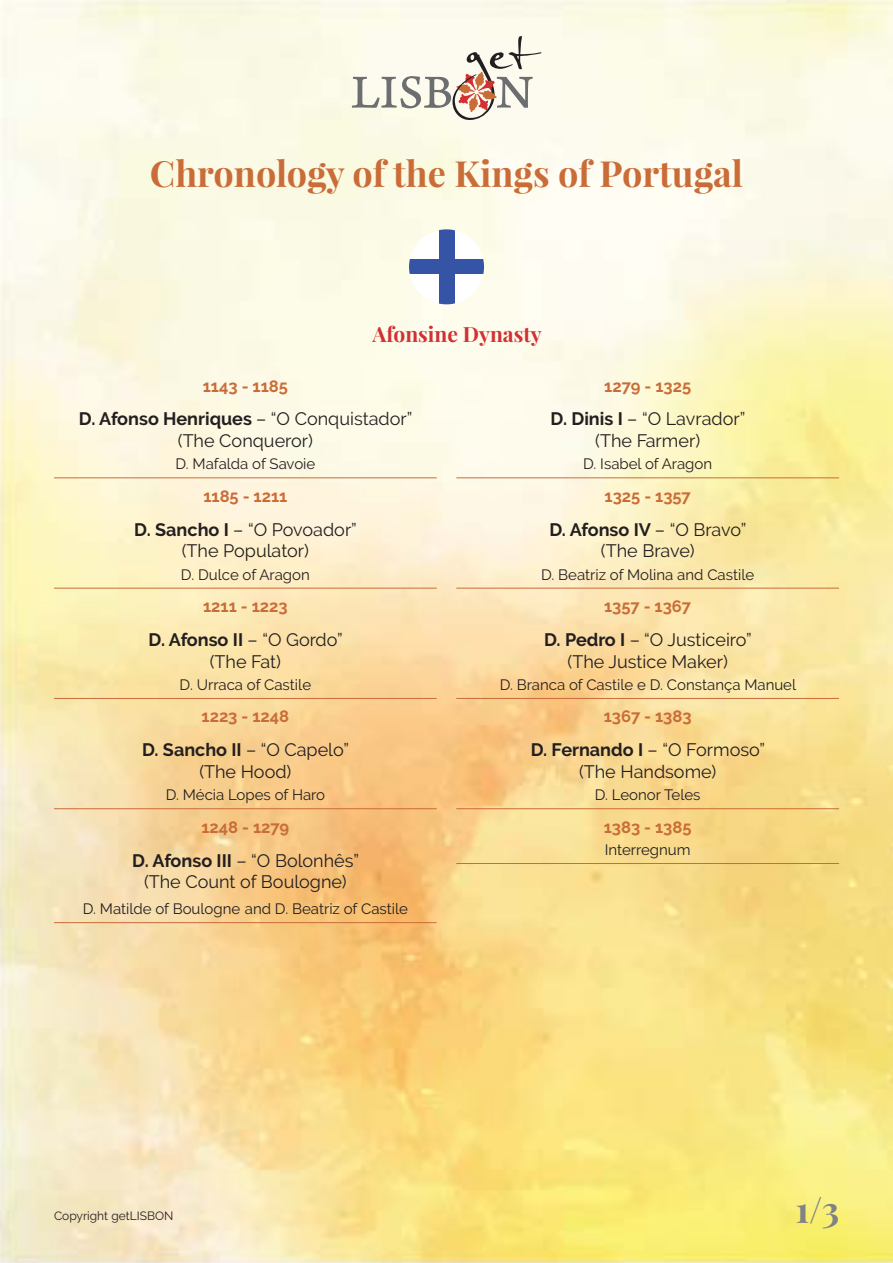
<style>
.page{position:relative;width:893px;height:1263px;background:#fff}
.page>*{position:absolute;margin:0;border:0;box-sizing:border-box;transform-origin:0 0}
.t1{font:700 36px "Playfair Display";color:#ca6c38}
.t2{font:700 36px "Playfair Display";color:#808285}
.t3{font:700 21px "Playfair Display";color:#d23033}
.t4{font:18px/21.6px "Raleway";color:#231f20;text-align:center}
.t5{font:700 16.5px "Raleway";color:#ca6c38}
.t6{font:15px "Raleway";color:#231f20}
.t7{font:12px "Raleway";color:#231f20}
.s1{font-weight:700}
</style>
<div class="page">
<img style="left:0;top:0;width:893px;height:1263px">
<div style="left:409px;top:229px;width:75px;height:75px;background:#fff;border-radius:50%"></div>
<div style="left:439px;top:229px;width:15px;height:75px;background:#3654a5"></div>
<div style="left:409px;top:259px;width:75px;height:15px;background:#3654a5"></div>
<svg style="left:352px;top:35px;width:189px;height:85px"></svg>
<hr style="left:54px;top:478px;width:383px;height:1px;background:#ca6c38">
<hr style="left:54px;top:588px;width:383px;height:1px;background:#ca6c38">
<hr style="left:54px;top:698px;width:383px;height:1px;background:#ca6c38">
<hr style="left:54px;top:808px;width:383px;height:1px;background:#ca6c38">
<hr style="left:54px;top:922px;width:383px;height:1px;background:#ca6c38">
<hr style="left:456px;top:478px;width:383px;height:1px;background:#ca6c38">
<hr style="left:456px;top:588px;width:383px;height:1px;background:#ca6c38">
<hr style="left:456px;top:698px;width:383px;height:1px;background:#ca6c38">
<hr style="left:456px;top:808px;width:383px;height:1px;background:#ca6c38">
<hr style="left:456px;top:863px;width:383px;height:1px;background:#ca6c38">
<h1 class="t1" style="left:150px;top:159px;width:594px">Chronology of the Kings of Portugal</h1>
<p class="t3" style="left:372px;top:325px;width:171px">Afonsine Dynasty</p>
<p class="t5" style="left:203px;top:376px;width:87px">1143 - 1185</p>
<p class="t4" style="left:79px;top:408px;width:335px"><span class="s1">D. Afonso Henriques</span> – “O Conquistador” (The Conqueror)</p>
<p class="t6" style="left:175px;top:455px;width:141px">D. Mafalda of Savoie</p>
<p class="t5" style="left:203px;top:486px;width:85px">1185 - 1211</p>
<p class="t4" style="left:134px;top:519px;width:224px"><span class="s1">D. Sancho I</span> – “O Povoador” (The Populator)</p>
<p class="t6" style="left:181px;top:566px;width:130px">D. Dulce of Aragon</p>
<p class="t5" style="left:203px;top:597px;width:86px">1211 - 1223</p>
<p class="t4" style="left:148px;top:629px;width:196px"><span class="s1">D. Afonso II</span> – “O Gordo” (The Fat)</p>
<p class="t6" style="left:180px;top:676px;width:133px">D. Urraca of Castile</p>
<p class="t5" style="left:202px;top:707px;width:89px">1223 - 1248</p>
<p class="t4" style="left:142px;top:739px;width:209px"><span class="s1">D. Sancho II</span> – “O Capelo” (The Hood)</p>
<p class="t6" style="left:166px;top:786px;width:161px">D. Mécia Lopes of Haro</p>
<p class="t5" style="left:201px;top:817px;width:89px">1248 - 1279</p>
<p class="t4" style="left:132px;top:850px;width:228px"><span class="s1">D. Afonso III</span> – “O Bolonhês” (The Count of Boulogne)</p>
<p class="t6" style="left:83px;top:900px;width:327px">D. Matilde of Boulogne and D. Beatriz of Castile</p>
<p class="t5" style="left:604px;top:376px;width:88px">1279 - 1325</p>
<p class="t4" style="left:550px;top:408px;width:196px"><span class="s1">D. Dinis I</span> – “O Lavrador” (The Farmer)</p>
<p class="t6" style="left:583px;top:455px;width:130px">D. Isabel of Aragon</p>
<p class="t5" style="left:604px;top:486px;width:88px">1325 - 1357</p>
<p class="t4" style="left:549px;top:519px;width:199px"><span class="s1">D. Afonso IV</span> – “O Bravo” (The Brave)</p>
<p class="t6" style="left:541px;top:566px;width:215px">D. Beatriz of Molina and Castile</p>
<p class="t5" style="left:604px;top:597px;width:89px">1357 - 1367</p>
<p class="t4" style="left:544px;top:629px;width:209px"><span class="s1">D. Pedro I</span> – “O Justiceiro” (The Justice Maker)</p>
<p class="t6" style="left:500px;top:676px;width:298px">D. Branca of Castile e D. Constança Manuel</p>
<p class="t5" style="left:604px;top:707px;width:89px">1367 - 1383</p>
<p class="t4" style="left:531px;top:739px;width:236px"><span class="s1">D. Fernando I</span> – “O Formoso” (The Handsome)</p>
<p class="t6" style="left:595px;top:786px;width:107px">D. Leonor Teles</p>
<p class="t5" style="left:604px;top:817px;width:89px">1383 - 1385</p>
<p class="t6" style="left:605px;top:841px;width:87px">Interregnum</p>
<p class="t7" style="left:54px;top:1209px;width:121px">Copyright getLISBON</p>
<h1 class="t2" style="left:795px;top:1195px;width:45px">1/3</h1>
</div>
